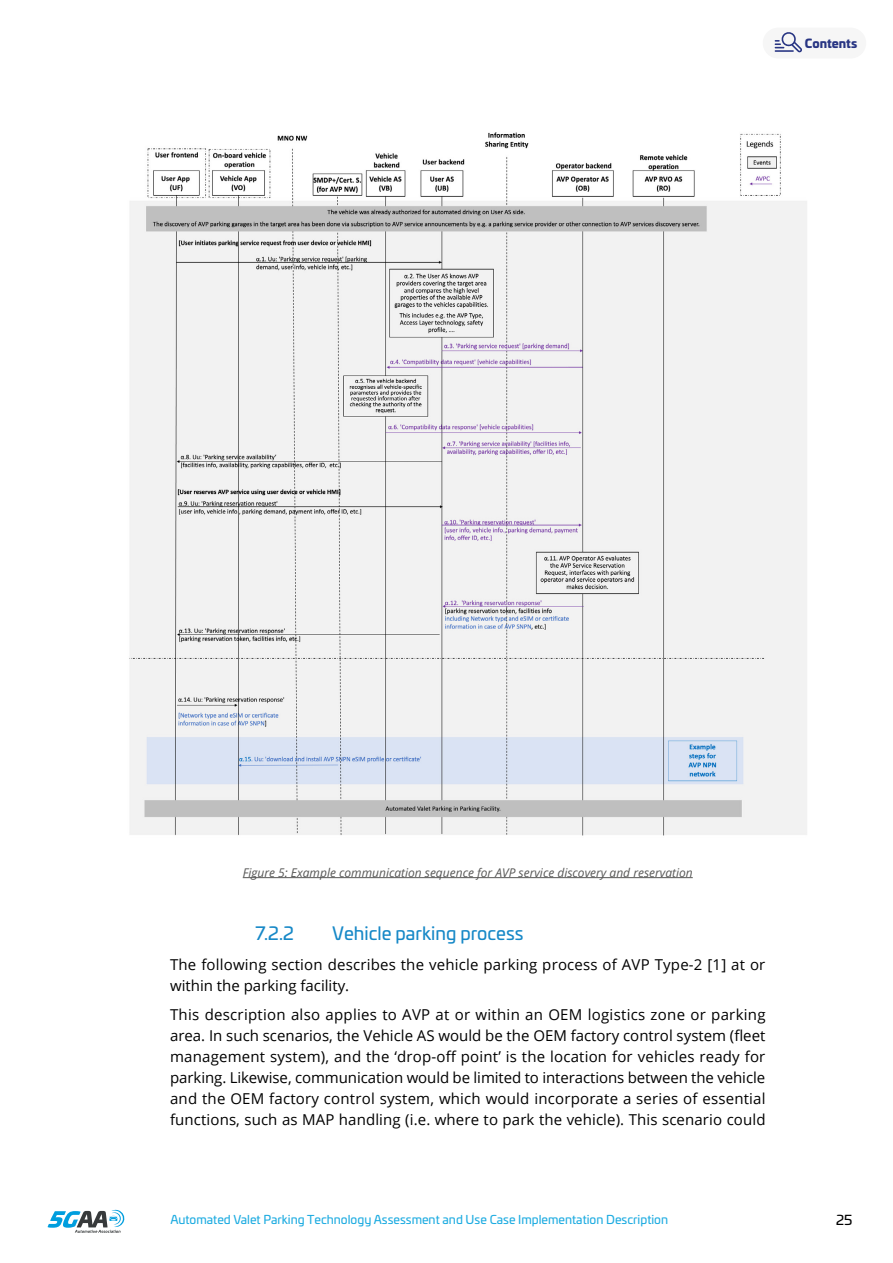
<style>
.page{position:relative;width:893px;height:1263px;background:#fff}
.page>*{position:absolute;margin:0;border:0;box-sizing:border-box;transform-origin:0 0}
.t1{font:18px "Univia Pro";color:#1688c7}
.t2{font:15px/21px "Open Sans";letter-spacing:.01em;color:#000}
.t3{font:13.5px "Univia Pro";color:#000}
.t4{font:12px "Univia Pro";color:#1eace1}
.t5{font:italic 12px "Open Sans";color:#575756}
.t6{font:900 12px "Univia Pro";color:#283583}
</style>
<div class="page">
<svg style="left:48px;top:1209px;width:77px;height:24px"></svg>
<div style="left:763px;top:28px;width:103px;height:30px;background:#f6f6f6;border-radius:15px"></div>
<svg style="left:775px;top:32px;width:27px;height:21px"></svg>
<hr style="left:243px;top:877px;width:450px;height:1px;background:#575756">
<img style="left:129px;top:132px;width:678px;height:704px">
<p class="t6" style="left:805px;top:33px;width:54px">Contents</p>
<p class="t5" style="left:243px;top:864px;width:451px">Figure 5: Example communication sequence for AVP service discovery and reservation</p>
<p class="t1" style="left:256px;top:920px;width:40px">7.2.2</p>
<p class="t1" style="left:332px;top:920px;width:193px">Vehicle parking process</p>
<p class="t2" style="left:170px;top:953px;width:597px">The following section describes the vehicle parking process of AVP Type-2 [1] at or within the parking facility.</p>
<p class="t2" style="left:170px;top:1004px;width:597px;text-align:justify">This description also applies to AVP at or within an OEM logistics zone or parking area. In such scenarios, the Vehicle AS would be the OEM factory control system (fleet management system), and the ‘drop-off point’ is the location for vehicles ready for parking. Likewise, communication would be limited to interactions between the vehicle and the OEM factory control system, which would incorporate a series of essential functions, such as MAP handling (i.e. where to park the vehicle). This scenario could</p>
<p class="t4" style="left:170px;top:1211px;width:499px">Automated Valet Parking Technology Assessment and Use Case Implementation Description</p>
<p class="t3" style="left:836px;top:1210px;width:18px">25</p>
</div>
